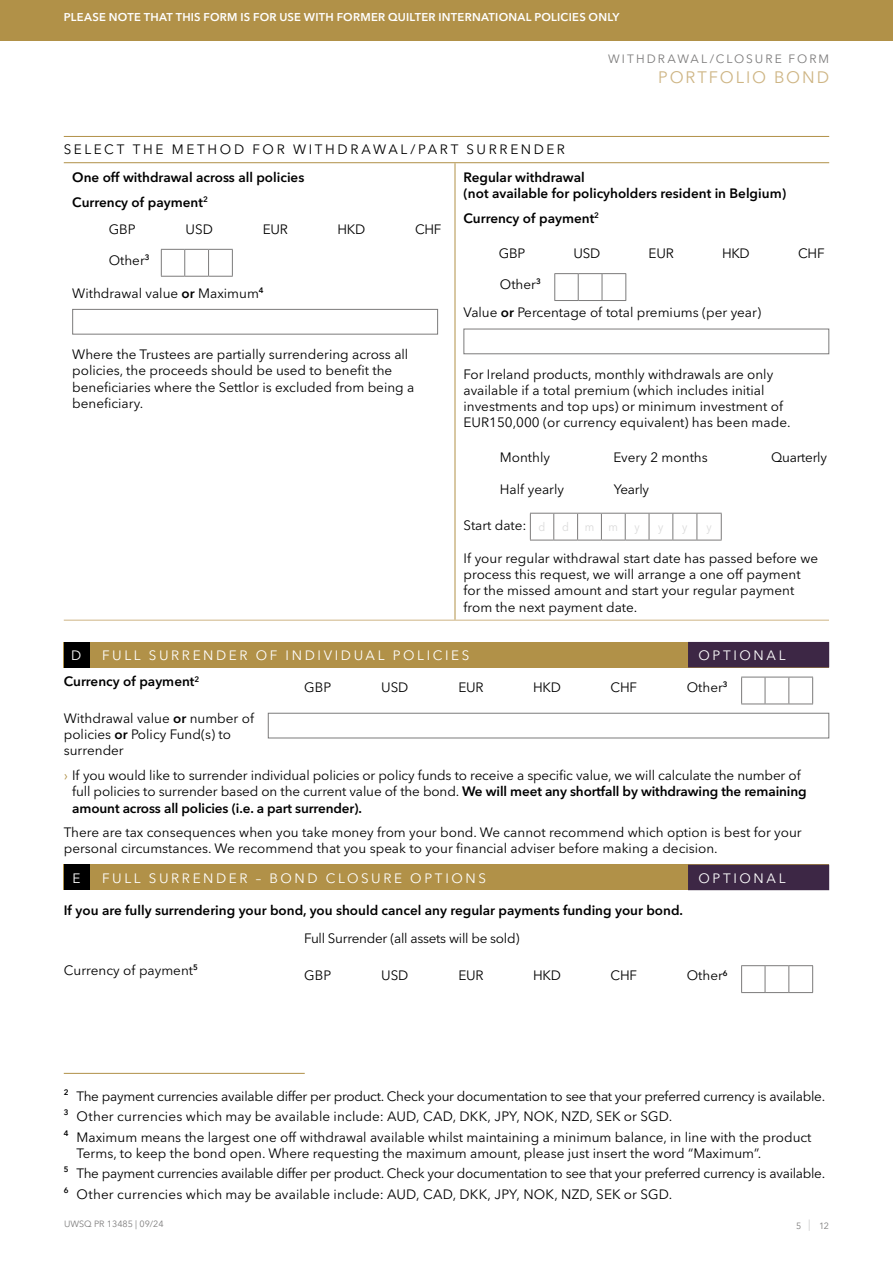
<style>
.page{position:relative;width:893px;height:1263px;background:#fff}
.page>*{position:absolute;margin:0;border:0;box-sizing:border-box;transform-origin:0 0}
.t1{font:16.5px "Avenir Next LT Pro";letter-spacing:.115em;color:#ceb584}
.t2{font:13.5px/16.2px "Avenir Next LT Pro";color:#000}
.t3{font:600 13.5px/24.8px "Avenir Next LT Pro";color:#000}
.t4{font:13.5px "Avenir Next LT Pro";letter-spacing:.195em;color:#fff}
.t5{font:13.5px "Avenir Next LT Pro";letter-spacing:-.02em;color:#000}
.t6{font:13.5px "Avenir Next LT Pro";letter-spacing:.195em;color:#000}
.t7{font:12px "Avenir Next LT Pro";letter-spacing:.17em;color:#7c7b7b}
.t8{font:12px "Avenir Next LT Pro";color:#dadada;scale:.9 1}
.t9{font:600 11.25px "Avenir Next LT Pro";letter-spacing:.02em;color:#fff}
.t10{font:9px "Avenir Next LT Pro";color:#7c7b7b}
.s1{font-weight:600}
.s2{color:#b19148}
.s3{font-weight:200;font-size:11.25px}
</style>
<div class="page">
<div style="left:0;top:0;width:893px;height:41px;background:#b19148"></div>
<hr style="left:64px;top:136px;width:765px;height:1px;background:#b19148">
<hr style="left:64px;top:162px;width:765px;height:1px;background:#b19148">
<hr style="left:455px;top:163px;width:1px;height:457px;background:#b19148">
<hr style="left:64px;top:620px;width:391px;height:1px;background:#ceb584">
<hr style="left:455px;top:620px;width:374px;height:1px;background:#ceb584">
<svg style="left:161px;top:249px;width:72px;height:28px"></svg>
<div style="left:72px;top:309px;width:366px;height:25px;border:1px solid #7c7b7b"></div>
<svg style="left:554px;top:273px;width:72px;height:28px"></svg>
<div style="left:463px;top:329px;width:366px;height:25px;border:1px solid #7c7b7b"></div>
<svg style="left:530px;top:513px;width:192px;height:28px"></svg>
<div style="left:64px;top:642px;width:765px;height:25px;background:#b19148"></div>
<div style="left:64px;top:642px;width:25px;height:25px;background:#000"></div>
<div style="left:688px;top:642px;width:141px;height:25px;background:#3d2745"></div>
<svg style="left:741px;top:677px;width:72px;height:28px"></svg>
<div style="left:268px;top:713px;width:561px;height:25px;border:1px solid #7c7b7b"></div>
<div style="left:64px;top:865px;width:765px;height:25px;background:#b19148"></div>
<div style="left:64px;top:865px;width:25px;height:25px;background:#000"></div>
<div style="left:688px;top:865px;width:141px;height:25px;background:#3d2745"></div>
<svg style="left:741px;top:965px;width:72px;height:28px"></svg>
<hr style="left:64px;top:1073px;width:241px;height:1px;background:#b19148">
<p class="t9" style="left:64px;top:11px;width:557px">PLEASE NOTE THAT THIS FORM IS FOR USE WITH FORMER QUILTER INTERNATIONAL POLICIES ONLY</p>
<p class="t7" style="left:608px;top:52px;width:222px">WITHDRAWAL/CLOSURE FORM</p>
<p class="t1" style="left:658px;top:67px;width:172px">PORTFOLIO BOND</p>
<p class="t6" style="left:64px;top:141px;width:503px">SELECT THE METHOD FOR WITHDRAWAL/PART SURRENDER</p>
<p class="t3" style="left:72px;top:165px;width:234px">One off withdrawal across all policies<br>Currency of payment<sup>2</sup></p>
<p class="t2" style="left:109px;top:221px;width:28px">GBP</p>
<p class="t2" style="left:185px;top:221px;width:29px">USD</p>
<p class="t2" style="left:263px;top:221px;width:27px">EUR</p>
<p class="t2" style="left:338px;top:221px;width:29px">HKD</p>
<p class="t2" style="left:415px;top:221px;width:28px">CHF</p>
<p class="t2" style="left:109px;top:252px;width:43px">Other<sup>3</sup></p>
<p class="t2" style="left:72px;top:285px;width:193px">Withdrawal value <span class="s1">or</span> Maximum<sup>4</sup></p>
<p class="t3" style="left:463px;top:169px;width:324px;line-height:16.2px">Regular withdrawal<br>(not available for policyholders resident in Belgium)</p>
<p class="t3" style="left:463px;top:206px;width:137px">Currency of payment<sup>2</sup></p>
<p class="t2" style="left:499px;top:245px;width:28px">GBP</p>
<p class="t2" style="left:573px;top:245px;width:28px">USD</p>
<p class="t2" style="left:649px;top:245px;width:27px">EUR</p>
<p class="t2" style="left:722px;top:245px;width:29px">HKD</p>
<p class="t2" style="left:798px;top:245px;width:28px">CHF</p>
<p class="t2" style="left:463px;top:270px;width:299px;line-height:28.5px;text-indent:36px">Other<sup>3<br></sup>Value <span class="s1">or</span> Percentage of total premiums (per year)</p>
<p class="t2" style="left:72px;top:346px;width:344px">Where the Trustees are partially surrendering across all policies, the proceeds should be used to benefit the beneficiaries where the Settlor is excluded from being a beneficiary.</p>
<p class="t2" style="left:463px;top:366px;width:329px">For Ireland products, monthly withdrawals are only available if a total premium (which includes initial investments and top ups) or minimum investment of EUR150,000 (or currency equivalent) has been made.</p>
<p class="t2" style="left:500px;top:450px;width:52px">Monthly</p>
<p class="t2" style="left:613px;top:450px;width:96px">Every 2 months</p>
<p class="t5" style="left:771px;top:450px;width:57px">Quarterly</p>
<p class="t2" style="left:500px;top:481px;width:66px">Half yearly</p>
<p class="t2" style="left:614px;top:481px;width:37px">Yearly</p>
<p class="t2" style="left:463px;top:517px;width:84px">Start date: <sub>d</sub></p>
<p class="t8" style="left:562px;top:520px;width:9px">d</p>
<p class="t8" style="left:585px;top:520px;width:39px">m m</p>
<p class="t8" style="left:634px;top:520px;width:7px">y</p>
<p class="t8" style="left:658px;top:520px;width:7px">y</p>
<p class="t8" style="left:682px;top:520px;width:7px">y</p>
<p class="t8" style="left:706px;top:520px;width:7px">y</p>
<p class="t2" style="left:463px;top:550px;width:356px">If your regular withdrawal start date has passed before we process this request, we will arrange a one off payment for the missed amount and start your regular payment from the next payment date.</p>
<p class="t4" style="left:71px;top:647px;width:12px">D</p>
<p class="t4" style="left:102px;top:647px;width:369px">FULL SURRENDER OF INDIVIDUAL POLICIES</p>
<p class="t4" style="left:698px;top:647px;width:89px">OPTIONAL</p>
<p class="t3" style="left:64px;top:669px;width:137px">Currency of payment<sup>2</sup></p>
<p class="t2" style="left:304px;top:679px;width:28px">GBP</p>
<p class="t2" style="left:381px;top:679px;width:29px">USD</p>
<p class="t2" style="left:458px;top:679px;width:27px">EUR</p>
<p class="t2" style="left:533px;top:679px;width:29px">HKD</p>
<p class="t2" style="left:611px;top:679px;width:28px">CHF</p>
<p class="t2" style="left:687px;top:679px;width:43px">Other<sup>3</sup></p>
<p class="t2" style="left:64px;top:710px;width:192px">Withdrawal value <span class="s1">or</span> number of policies <span class="s1">or</span> Policy Fund(s) to surrender</p>
<p class="t2" style="left:72px;top:767px;width:736px;text-indent:-9px"><span class="s2">›</span> If you would like to surrender individual policies or policy funds to receive a specific value, we will calculate the number of full policies to surrender based on the current value of the bond. <span class="s1">We will meet any shortfall by withdrawing the remaining amount across all policies (i.e. a part surrender).</span></p>
<p class="t2" style="left:64px;top:824px;width:739px">There are tax consequences when you take money from your bond. We cannot recommend which option is best for your personal circumstances. We recommend that you speak to your financial adviser before making a decision.</p>
<p class="t4" style="left:72px;top:870px;width:9px">E</p>
<p class="t4" style="left:102px;top:870px;width:385px">FULL SURRENDER – BOND CLOSURE OPTIONS</p>
<p class="t4" style="left:698px;top:870px;width:89px">OPTIONAL</p>
<p class="t3" style="left:64px;top:898px;width:621px">If you are fully surrendering your bond, you should cancel any regular payments funding your bond.</p>
<p class="t5" style="left:304px;top:930px;width:217px">Full Surrender (all assets will be sold)</p>
<p class="t2" style="left:64px;top:962px;width:136px">Currency of payment<sup>5</sup></p>
<p class="t2" style="left:304px;top:967px;width:28px">GBP</p>
<p class="t2" style="left:381px;top:967px;width:29px">USD</p>
<p class="t2" style="left:458px;top:967px;width:27px">EUR</p>
<p class="t2" style="left:533px;top:967px;width:29px">HKD</p>
<p class="t2" style="left:611px;top:967px;width:28px">CHF</p>
<p class="t2" style="left:687px;top:967px;width:43px">Other<sup>6</sup></p>
<p class="t2" style="left:64px;top:1085px;width:763px;line-height:20.5px"><sup>2</sup> The payment currencies available differ per product. Check your documentation to see that your preferred currency is available.<br><sup>3</sup> Other currencies which may be available include: AUD, CAD, DKK, JPY, NOK, NZD, SEK or SGD.<br><sup>4</sup> Maximum means the largest one off withdrawal available whilst maintaining a minimum balance, in line with the product</p>
<p class="t2" style="left:64px;top:1143px;width:763px;line-height:20.5px;text-indent:13px">Terms, to keep the bond open. Where requesting the maximum amount, please just insert the word “Maximum”.<br><sup>5</sup> The payment currencies available differ per product. Check your documentation to see that your preferred currency is available.<br><sup>6</sup> Other currencies which may be available include: AUD, CAD, DKK, JPY, NOK, NZD, SEK or SGD.</p>
<p class="t10" style="left:64px;top:1219px;width:101px">UWSQ PR 13485 | 09/24</p>
<p class="t10" style="left:796px;top:1220px;width:34px">5 <span class="s3">|</span> 12</p>
</div>
